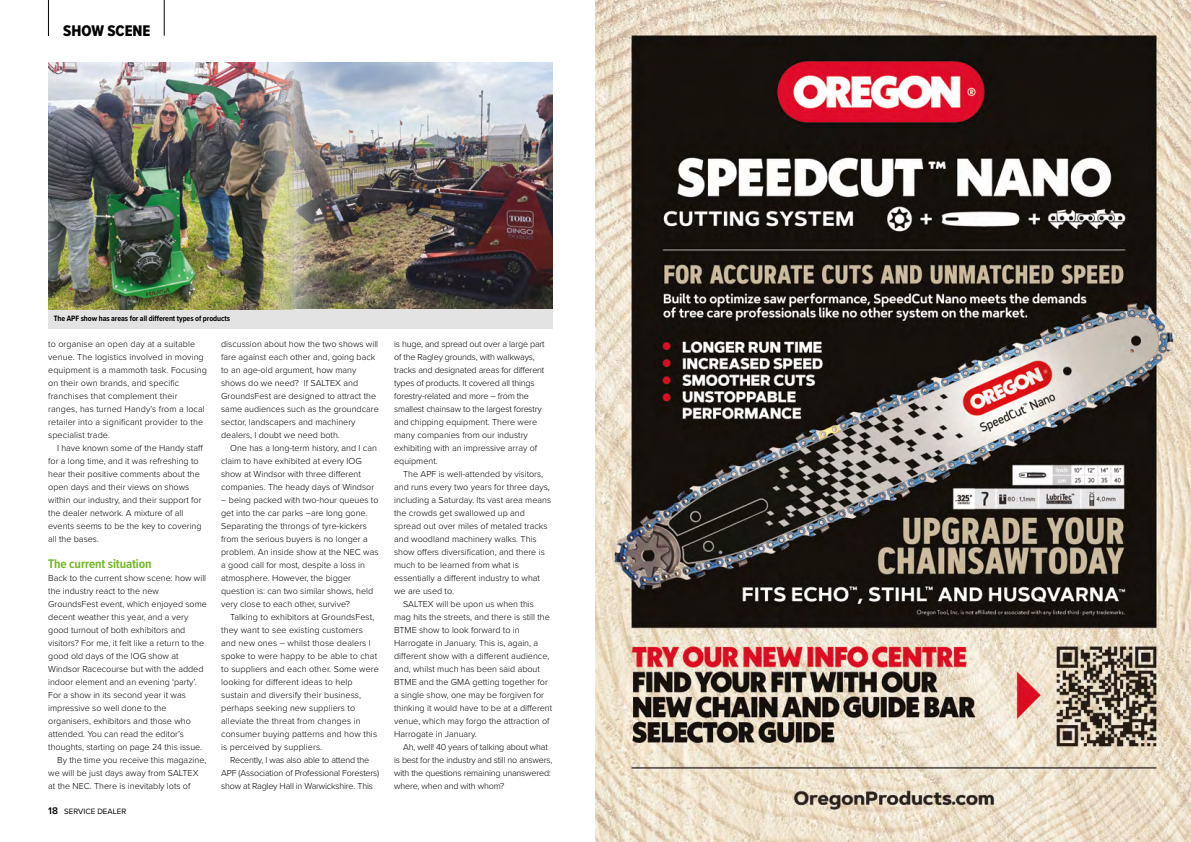
<style>
.page{position:relative;width:1191px;height:842px;background:#fff}
.page>*{position:absolute;margin:0;border:0;box-sizing:border-box;transform-origin:0 0}
.t1{font:16px "Proxima Nova Cond Extrabld";color:#000}
.t2{font:700 13px "Proxima Nova Cond";letter-spacing:-.01em;color:#76b82a}
.t3{font:300 9px/13px "Proxima Nova";color:#000}
.t4{font:300 9px/13px "Proxima Nova";letter-spacing:-.02em;color:#000}
.t5{font:700 8px "Proxima Nova Cond";letter-spacing:-.01em;color:#000}
.t6{font:8px "Proxima Nova";color:#000}
.s1{font-weight:600;font-size:10px}
</style>
<div class="page">
<hr style="left:48px;top:0;width:1px;height:36px;background:#000">
<hr style="left:164px;top:0;width:1px;height:36px;background:#000">
<img style="left:293px;top:62px;width:260px;height:247px">
<div style="left:48px;top:309px;width:505px;height:20px;background:#e3e3e3"></div>
<img style="left:48px;top:62px;width:245px;height:247px">
<img style="left:595px;top:0;width:596px;height:842px">
<h1 class="t1" style="left:63px;top:19px;width:89px">SHOW SCENE</h1>
<p class="t5" style="left:54px;top:313px;width:178px">The APF show has areas for all different types of products</p>
<p class="t3" style="left:48px;top:337px;width:160px">to organise an open day at a suitable venue. The logistics involved in moving equipment is a mammoth task. Focusing on their own brands, and specific franchises that complement their ranges, has turned Handy’s from a local retailer into a significant provider to the specialist trade.</p>
<p class="t3" style="left:48px;top:441px;width:156px;text-indent:9px">I have known some of the Handy staff for a long time, and it was refreshing to hear their positive comments about the open days and their views on shows within our industry, and their support for the dealer network. A mixture of all events seems to be the key to covering all the bases.</p>
<h2 class="t2" style="left:48px;top:554px;width:105px">The current situation</h2>
<p class="t3" style="left:48px;top:571px;width:159px">Back to the current show scene: how will</p>
<p class="t3" style="left:48px;top:584px;width:112px">the industry react to the new</p>
<p class="t3" style="left:48px;top:597px;width:160px">GroundsFest event, which enjoyed some</p>
<p class="t3" style="left:48px;top:610px;width:142px">decent weather this year, and a very</p>
<p class="t3" style="left:48px;top:623px;width:139px">good turnout of both exhibitors and</p>
<p class="t3" style="left:48px;top:636px;width:157px">visitors? For me, it felt like a return to the</p>
<p class="t3" style="left:48px;top:649px;width:132px">good old days of the IOG show at</p>
<p class="t3" style="left:48px;top:662px;width:157px">Windsor Racecourse but with the added</p>
<p class="t3" style="left:48px;top:675px;width:150px">indoor element and an evening ‘party’.</p>
<p class="t3" style="left:48px;top:688px;width:139px">For a show in its second year it was</p>
<p class="t3" style="left:48px;top:701px;width:120px">impressive so well done to the</p>
<p class="t3" style="left:48px;top:714px;width:144px">organisers, exhibitors and those who</p>
<p class="t3" style="left:48px;top:727px;width:137px">attended. You can read the editor’s</p>
<p class="t3" style="left:48px;top:740px;width:156px">thoughts, starting on page 24 this issue.</p>
<p class="t3" style="left:57px;top:753px;width:151px">By the time you receive this magazine,</p>
<p class="t3" style="left:48px;top:766px;width:152px">we will be just days away from SALTEX</p>
<p class="t3" style="left:48px;top:779px;width:144px">at the NEC. There is inevitably lots of</p>
<p class="t6" style="left:48px;top:805px;width:80px"><span class="s1">18</span> SERVICE DEALER</p>
<p class="t3" style="left:221px;top:337px;width:159px">discussion about how the two shows will fare against each other and, going back to an age-old argument, how many shows do we need? If SALTEX and GroundsFest are designed to attract the same audiences such as the groundcare sector, landscapers and machinery dealers, I doubt we need both.</p>
<p class="t3" style="left:221px;top:441px;width:157px;text-indent:9px">One has a long-term history, and I can claim to have exhibited at every IOG show at Windsor with three different companies. The heady days of Windsor</p>
<p class="t3" style="left:221px;top:493px;width:159px">– being packed with two-hour queues to get into the car parks –are long gone.<br>Separating the throngs of tyre-kickers from the serious buyers is no longer a problem. An inside show at the NEC was a good call for most, despite a loss in atmosphere. However, the bigger question is: can two similar shows, held very close to each other, survive?</p>
<p class="t3" style="left:221px;top:610px;width:159px;text-indent:9px">Talking to exhibitors at GroundsFest, they want to see existing customers and new ones – whilst those dealers I spoke to were happy to be able to chat to suppliers and each other. Some were looking for different ideas to help sustain and diversify their business, perhaps seeking new suppliers to alleviate the threat from changes in consumer buying patterns and how this is perceived by suppliers.</p>
<p class="t4" style="left:221px;top:753px;width:159px;text-indent:9px">Recently, I was also able to attend the<br>APF (Association of Professional Foresters) show at Ragley Hall in Warwickshire. This</p>
<p class="t4" style="left:394px;top:337px;width:152px">is huge, and spread out over a large part of the Ragley grounds, with walkways, tracks and designated areas for different types of products. It covered all things forestry-related and more – from the smallest chainsaw to the largest forestry and chipping equipment. There were many companies from our industry exhibiting with an impressive array of equipment.</p>
<p class="t3" style="left:403px;top:467px;width:142px">The APF is well-attended by visitors,</p>
<p class="t3" style="left:394px;top:480px;width:157px">and runs every two years for three days,</p>
<p class="t3" style="left:394px;top:493px;width:158px">including a Saturday. Its vast area means</p>
<p class="t3" style="left:394px;top:506px;width:132px">the crowds get swallowed up and</p>
<p class="t3" style="left:394px;top:519px;width:155px">spread out over miles of metaled tracks</p>
<p class="t3" style="left:394px;top:532px;width:144px">and woodland machinery walks. This</p>
<p class="t3" style="left:394px;top:545px;width:152px">show offers diversification, and there is</p>
<p class="t3" style="left:394px;top:558px;width:126px">much to be learned from what is</p>
<p class="t3" style="left:394px;top:571px;width:147px">essentially a different industry to what</p>
<p class="t3" style="left:394px;top:584px;width:61px">we are used to.</p>
<p class="t3" style="left:403px;top:597px;width:132px">SALTEX will be upon us when this</p>
<p class="t3" style="left:394px;top:610px;width:157px">mag hits the streets, and there is still the</p>
<p class="t3" style="left:394px;top:623px;width:127px">BTME show to look forward to in</p>
<p class="t3" style="left:394px;top:636px;width:145px">Harrogate in January. This is, again, a</p>
<p class="t3" style="left:394px;top:649px;width:157px">different show with a different audience,</p>
<p class="t3" style="left:394px;top:662px;width:147px">and, whilst much has been said about</p>
<p class="t3" style="left:394px;top:675px;width:155px">BTME and the GMA getting together for</p>
<p class="t3" style="left:394px;top:688px;width:151px">a single show, one may be forgiven for</p>
<p class="t3" style="left:394px;top:701px;width:160px">thinking it would have to be at a different</p>
<p class="t3" style="left:394px;top:714px;width:157px">venue, which may forgo the attraction of</p>
<p class="t3" style="left:394px;top:727px;width:84px">Harrogate in January.</p>
<p class="t4" style="left:403px;top:740px;width:146px">Ah, well! 40 years of talking about what</p>
<p class="t4" style="left:394px;top:753px;width:160px">is best for the industry and still no answers,</p>
<p class="t4" style="left:394px;top:766px;width:158px">with the questions remaining unanswered:</p>
<p class="t4" style="left:394px;top:779px;width:112px">where, when and with whom?</p>
</div>
